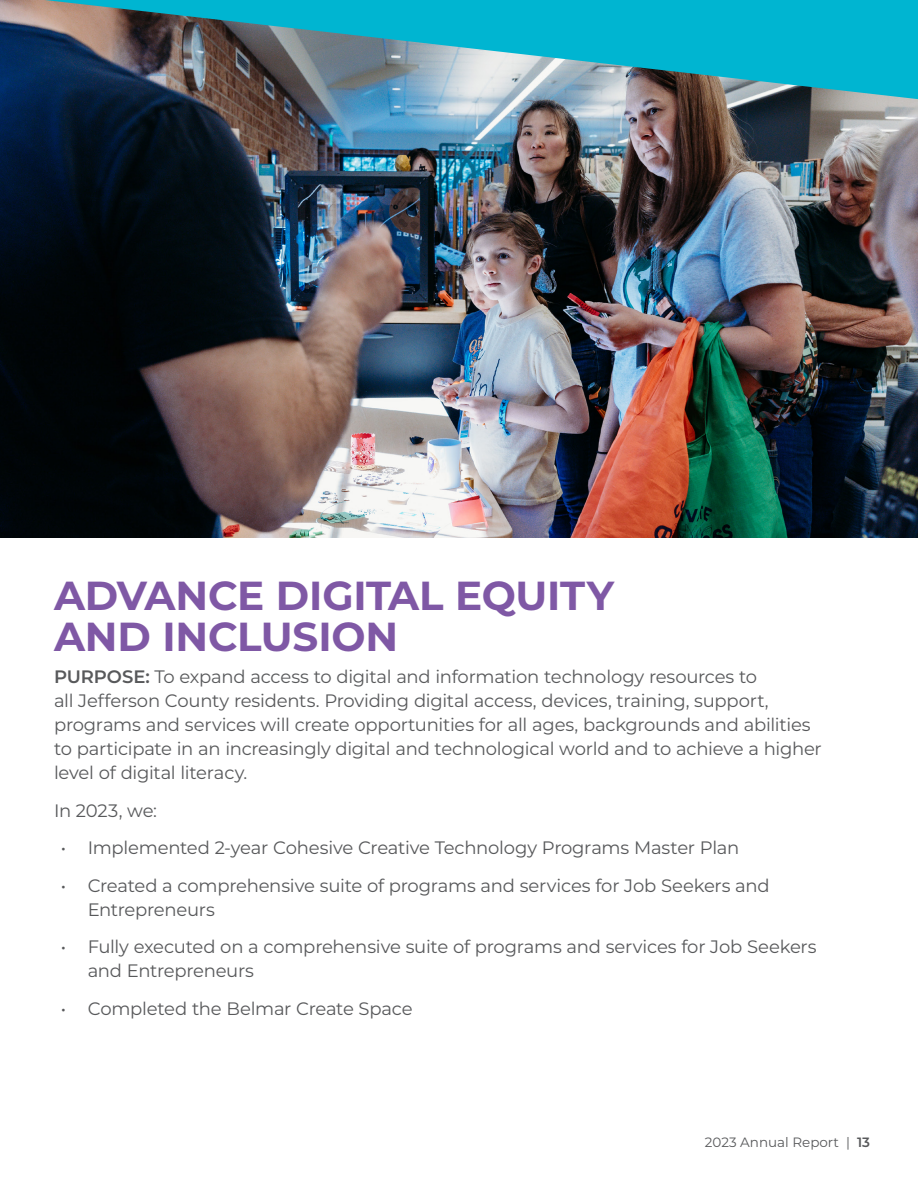
<style>
.page{position:relative;width:918px;height:1188px;background:#fff}
.page>*{position:absolute;margin:0;border:0;box-sizing:border-box;transform-origin:0 0}
.Body{font:700 40.5px/40.5px "Montserrat";letter-spacing:-.005em;color:#7f58a5}
.Body-2{font:18px/24px "Montserrat";letter-spacing:-.015em;color:#58595b}
.t1{font:13.5px "Montserrat";color:#58595b}
.s1{font-weight:600}
</style>
<div class="page">
<img style="left:0;top:0;width:918px;height:538px">
<img style="left:45px;top:0;width:873px;height:99px">
<p class="Body" style="left:54px;top:573px;width:562px">ADVANCE DIGITAL EQUITY<br>AND INCLUSION</p>
<p class="Body-2" style="left:54px;top:664px;width:769px"><span class="s1">PURPOSE:</span> To expand access to digital and information technology resources to<br>all Jefferson County residents. Providing digital access, devices, training, support, programs and services will create opportunities for all ages, backgrounds and abilities to participate in an increasingly digital and technological world and to achieve a higher level of digital literacy.</p>
<p class="Body-2" style="left:54px;top:798px;width:105px">In 2023, we:</p>
<p class="Body-2" style="left:61px;top:835px;width:680px">• Implemented 2-year Cohesive Creative Technology Programs Master Plan</p>
<p class="Body-2" style="left:88px;top:873px;width:683px;text-indent:-27px">• Created a comprehensive suite of programs and services for Job Seekers and<br>Entrepreneurs</p>
<p class="Body-2" style="left:88px;top:934px;width:730px;text-indent:-27px">• Fully executed on a comprehensive suite of programs and services for Job Seekers and Entrepreneurs</p>
<p class="Body-2" style="left:61px;top:996px;width:353px">• Completed the Belmar Create Space</p>
<p class="t1" style="left:705px;top:1133px;width:167px">2023 Annual Report | <span class="s1">13</span></p>
</div>
